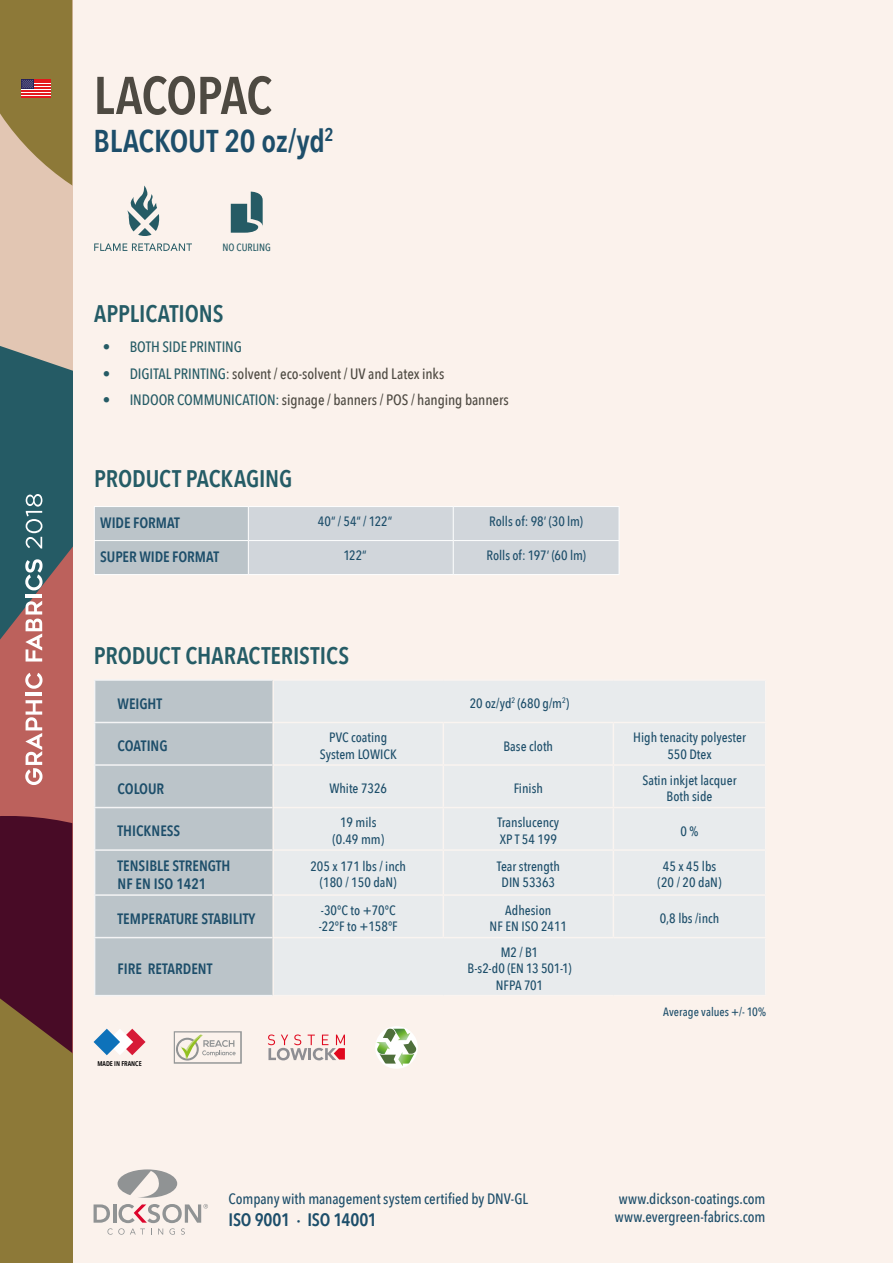
<style>
.page{position:relative;width:893px;height:1263px;background:#fff}
.page>*{position:absolute;margin:0;border:0;box-sizing:border-box;transform-origin:0 0}
.t1{font:600 52.5px "Avenir Next Condensed";letter-spacing:-.02em;color:#4e4a42}
.t2{font:600 31.5px "Avenir Next Condensed";letter-spacing:-.01em;color:#1d4e6a}
.t3{font:600 24px "Avenir Next Condensed";letter-spacing:-.005em;color:#255c66}
.t4{font:600 18px "Avenir Next Condensed";letter-spacing:-.015em;color:#1d4e6a}
.t5{font:600 15px/18px "Avenir Next Condensed";color:#1d4e6a}
.t6{font:500 15px "Avenir Next Condensed";letter-spacing:-.005em;color:#4e4a42}
.t7{font:500 15px/18px "Avenir Next Condensed";letter-spacing:-.005em;color:#1d4e6a}
.t8{font:500 15px "Avenir Next Condensed";letter-spacing:-.005em;color:#255b65}
.t9{font:500 13.5px/16.2px "Avenir Next Condensed";color:#1d4e6a;text-align:center}
.t10{font:500 12px "Avenir Next Condensed";color:#1d4e6a}
.t11{font:500 10.5px "Avenir Next Condensed";color:#255b65}
.t12{font:600 6.9px "Avenir Next Condensed";color:#000}
.s1{color:#255b65}
</style>
<div class="page">
<div style="left:72px;top:0;width:821px;height:1263px;background:#fbf2ec"></div>
<svg style="left:118px;top:1169px;width:59px;height:29px;background:#c2bfbd"></svg>
<svg style="left:94px;top:1204px;width:114px;height:31px;background:#dfd4d1"></svg>
<svg style="left:0;top:0;width:72px;height:1263px;background:#866c5b"></svg>
<svg style="left:94px;top:1029px;width:52px;height:26px"></svg>
<svg style="left:268px;top:1034px;width:77px;height:26px;background:#e1c0c0"></svg>
<svg style="left:174px;top:1031px;width:68px;height:33px;background:#dcd8cd"></svg>
<svg style="left:375px;top:1026px;width:43px;height:43px"></svg>
<svg style="left:376px;top:1029px;width:40px;height:37px"></svg>
<div style="left:95px;top:681px;width:177px;height:314px;background:#bbc4c9"></div>
<div style="left:274px;top:681px;width:491px;height:314px;background:#e8ebed"></div>
<hr style="left:94px;top:679px;width:178px;height:2px;background:#f4f4f5">
<hr style="left:94px;top:681px;width:1px;height:41px;background:#f4f4f5">
<hr style="left:94px;top:722px;width:178px;height:1px;background:#f4f4f5">
<hr style="left:94px;top:723px;width:1px;height:41px;background:#f4f4f5">
<hr style="left:94px;top:764px;width:178px;height:2px;background:#f4f4f5">
<hr style="left:94px;top:766px;width:1px;height:41px;background:#f4f4f5">
<hr style="left:94px;top:807px;width:178px;height:1px;background:#f4f4f5">
<hr style="left:94px;top:808px;width:1px;height:41px;background:#f4f4f5">
<hr style="left:94px;top:849px;width:178px;height:2px;background:#f4f4f5">
<hr style="left:94px;top:851px;width:1px;height:43px;background:#f4f4f5">
<hr style="left:94px;top:894px;width:178px;height:2px;background:#f4f4f5">
<hr style="left:94px;top:896px;width:1px;height:41px;background:#f4f4f5">
<hr style="left:94px;top:937px;width:178px;height:1px;background:#f4f4f5">
<hr style="left:94px;top:938px;width:1px;height:57px;background:#f4f4f5">
<hr style="left:94px;top:995px;width:178px;height:1px;background:#f4f4f5">
<hr style="left:272px;top:679px;width:171px;height:2px;background:#faf4f0">
<hr style="left:272px;top:681px;width:2px;height:41px;background:#faf4f0">
<hr style="left:443px;top:679px;width:170px;height:2px;background:#faf4f0">
<hr style="left:613px;top:679px;width:153px;height:2px;background:#faf4f0">
<hr style="left:765px;top:681px;width:1px;height:41px;background:#faf4f0">
<hr style="left:272px;top:722px;width:171px;height:1px;background:#faf4f0">
<hr style="left:272px;top:723px;width:2px;height:41px;background:#faf4f0">
<hr style="left:443px;top:722px;width:170px;height:1px;background:#faf4f0">
<hr style="left:443px;top:723px;width:1px;height:41px;background:#faf4f0">
<hr style="left:613px;top:722px;width:153px;height:1px;background:#faf4f0">
<hr style="left:613px;top:723px;width:1px;height:41px;background:#faf4f0">
<hr style="left:765px;top:723px;width:1px;height:41px;background:#faf4f0">
<hr style="left:272px;top:764px;width:171px;height:2px;background:#faf4f0">
<hr style="left:272px;top:766px;width:2px;height:41px;background:#faf4f0">
<hr style="left:443px;top:764px;width:170px;height:2px;background:#faf4f0">
<hr style="left:443px;top:766px;width:1px;height:41px;background:#faf4f0">
<hr style="left:613px;top:764px;width:153px;height:2px;background:#faf4f0">
<hr style="left:613px;top:766px;width:1px;height:41px;background:#faf4f0">
<hr style="left:765px;top:766px;width:1px;height:41px;background:#faf4f0">
<hr style="left:272px;top:807px;width:171px;height:1px;background:#faf4f0">
<hr style="left:272px;top:808px;width:2px;height:41px;background:#faf4f0">
<hr style="left:443px;top:807px;width:170px;height:1px;background:#faf4f0">
<hr style="left:443px;top:808px;width:1px;height:41px;background:#faf4f0">
<hr style="left:613px;top:807px;width:153px;height:1px;background:#faf4f0">
<hr style="left:613px;top:808px;width:1px;height:41px;background:#faf4f0">
<hr style="left:765px;top:808px;width:1px;height:41px;background:#faf4f0">
<hr style="left:272px;top:849px;width:171px;height:2px;background:#faf4f0">
<hr style="left:272px;top:851px;width:2px;height:43px;background:#faf4f0">
<hr style="left:272px;top:896px;width:2px;height:41px;background:#faf4f0">
<hr style="left:443px;top:849px;width:170px;height:2px;background:#faf4f0">
<hr style="left:443px;top:851px;width:1px;height:43px;background:#faf4f0">
<hr style="left:443px;top:896px;width:1px;height:41px;background:#faf4f0">
<hr style="left:613px;top:849px;width:153px;height:2px;background:#faf4f0">
<hr style="left:613px;top:851px;width:1px;height:43px;background:#faf4f0">
<hr style="left:765px;top:851px;width:1px;height:43px;background:#faf4f0">
<hr style="left:613px;top:896px;width:1px;height:41px;background:#faf4f0">
<hr style="left:765px;top:896px;width:1px;height:41px;background:#faf4f0">
<hr style="left:272px;top:894px;width:171px;height:2px;background:#faf4f0">
<hr style="left:443px;top:894px;width:170px;height:2px;background:#faf4f0">
<hr style="left:613px;top:894px;width:153px;height:2px;background:#faf4f0">
<hr style="left:272px;top:937px;width:171px;height:1px;background:#faf4f0">
<hr style="left:272px;top:938px;width:2px;height:57px;background:#faf4f0">
<hr style="left:443px;top:937px;width:170px;height:1px;background:#faf4f0">
<hr style="left:613px;top:937px;width:153px;height:1px;background:#faf4f0">
<hr style="left:765px;top:938px;width:1px;height:57px;background:#faf4f0">
<hr style="left:272px;top:995px;width:171px;height:1px;background:#faf4f0">
<hr style="left:443px;top:995px;width:170px;height:1px;background:#faf4f0">
<hr style="left:613px;top:995px;width:153px;height:1px;background:#faf4f0">
<svg style="left:95px;top:507px;width:524px;height:67px;background:#cad0d5"></svg>
<hr style="left:94px;top:506px;width:154px;height:1px;background:#fff">
<hr style="left:94px;top:507px;width:1px;height:33px;background:#fff">
<hr style="left:248px;top:506px;width:205px;height:1px;background:#fff">
<hr style="left:248px;top:507px;width:1px;height:33px;background:#fff">
<hr style="left:453px;top:506px;width:166px;height:1px;background:#fff">
<hr style="left:453px;top:507px;width:1px;height:33px;background:#fff">
<hr style="left:619px;top:507px;width:1px;height:33px;background:#fff">
<hr style="left:94px;top:540px;width:154px;height:1px;background:#fff">
<hr style="left:94px;top:541px;width:1px;height:33px;background:#fff">
<hr style="left:248px;top:540px;width:205px;height:1px;background:#fff">
<hr style="left:248px;top:541px;width:1px;height:33px;background:#fff">
<hr style="left:453px;top:540px;width:166px;height:1px;background:#fff">
<hr style="left:453px;top:541px;width:1px;height:33px;background:#fff">
<hr style="left:619px;top:541px;width:1px;height:33px;background:#fff">
<hr style="left:94px;top:574px;width:154px;height:1px;background:#fff">
<hr style="left:248px;top:574px;width:205px;height:1px;background:#fff">
<hr style="left:453px;top:574px;width:166px;height:1px;background:#fff">
<svg style="left:231px;top:192px;width:32px;height:41px"></svg>
<svg style="left:127px;top:186px;width:32px;height:50px;background:#a8b7b8"></svg>
<svg style="left:94px;top:243px;width:98px;height:8px"></svg>
<h1 class="t1" style="left:94px;top:50px;width:180px">LACOPAC</h1>
<h2 class="t2" style="left:94px;top:113px;width:242px">BLACKOUT 20 oz/yd<sup>2</sup></h2>
<p class="t11" style="left:223px;top:241px;width:50px">NO CURLING</p>
<h3 class="t3" style="left:94px;top:293px;width:131px">APPLICATIONS</h3>
<p class="t8" style="left:103px;top:338px;width:141px">• BOTH SIDE PRINTING</p>
<p class="t6" style="left:103px;top:365px;width:343px"><span class="s1">• DIGITAL PRINTING</span>: solvent / eco-solvent / UV and Latex inks</p>
<p class="t6" style="left:103px;top:391px;width:408px"><span class="s1">• INDOOR COMMUNICATION:</span> signage / banners / POS / hanging banners</p>
<h3 class="t3" style="left:94px;top:458px;width:200px">PRODUCT PACKAGING</h3>
<p class="t5" style="left:100px;top:513px;width:81px">WIDE FORMAT</p>
<p class="t9" style="left:318px;top:513px;width:76px">40“ / 54“ / 122“</p>
<p class="t9" style="left:489px;top:513px;width:95px">Rolls of: 98’ (30 lm)</p>
<p class="t5" style="left:100px;top:547px;width:120px">SUPER WIDE FORMAT</p>
<p class="t9" style="left:343px;top:547px;width:25px">122“</p>
<p class="t9" style="left:486px;top:547px;width:101px">Rolls of: 197’ (60 lm)</p>
<h3 class="t3" style="left:94px;top:634px;width:257px">PRODUCT CHARACTERISTICS</h3>
<p class="t5" style="left:118px;top:694px;width:46px">WEIGHT</p>
<p class="t9" style="left:470px;top:695px;width:101px">20 oz/yd<sup>2</sup> (680 g/m<sup>2</sup>)</p>
<p class="t5" style="left:118px;top:737px;width:52px">COATING</p>
<p class="t9" style="left:320px;top:729px;width:78px">PVC coating<br>System LOWICK</p>
<p class="t9" style="left:504px;top:738px;width:51px">Base cloth</p>
<p class="t9" style="left:633px;top:729px;width:114px">High tenacity polyester<br>550 Dtex</p>
<p class="t5" style="left:118px;top:779px;width:48px">COLOUR</p>
<p class="t9" style="left:329px;top:780px;width:59px">White 7326</p>
<p class="t9" style="left:514px;top:780px;width:31px">Finish</p>
<p class="t9" style="left:642px;top:772px;width:96px">Satin inkjet lacquer<br>Both side</p>
<p class="t5" style="left:118px;top:822px;width:64px">THICKNESS</p>
<p class="t9" style="left:332px;top:814px;width:53px">19 mils (0.49 mm)</p>
<p class="t9" style="left:497px;top:814px;width:63px;text-align:left">Translucency<br>XP T 54 199</p>
<p class="t9" style="left:681px;top:823px;width:19px">0 %</p>
<p class="t5" style="left:118px;top:856px;width:114px">TENSIBLE STRENGTH<br>NF EN ISO 1421</p>
<p class="t9" style="left:310px;top:858px;width:97px">205 x 171 lbs / inch (180 / 150 daN)</p>
<p class="t9" style="left:497px;top:858px;width:65px">Tear strength<br>DIN 53363</p>
<p class="t9" style="left:658px;top:858px;width:65px">45 x 45 lbs (20 / 20 daN)</p>
<p class="t5" style="left:118px;top:909px;width:139px">TEMPERATURE STABILITY</p>
<p class="t9" style="left:319px;top:902px;width:81px;text-align:left">-30°C to +70°C -22°F to +158°F</p>
<p class="t9" style="left:490px;top:902px;width:79px">Adhesion<br>NF EN ISO 2411</p>
<p class="t9" style="left:660px;top:910px;width:61px">0,8 lbs /inch</p>
<p class="t5" style="left:118px;top:959px;width:96px">FIRE RETARDENT</p>
<p class="t9" style="left:467px;top:944px;width:106px">M2 / B1<br>B-s2-d0 (EN 13 501-1)<br>NFPA 701</p>
<p class="t12" style="left:97px;top:1057px;width:46px">MADE IN FRANCE</p>
<p class="t7" style="left:229px;top:1190px;width:301px">Company with management system certified by DNV-GL</p>
<h3 class="t4" style="left:229px;top:1204px;width:150px">ISO 9001 · ISO 14001</h3>
<p class="t10" style="left:663px;top:1004px;width:104px">Average values +/- 10%</p>
<p class="t7" style="left:615px;top:1190px;width:152px">www.dickson-coatings.com www.evergreen-fabrics.com</p>
</div>
